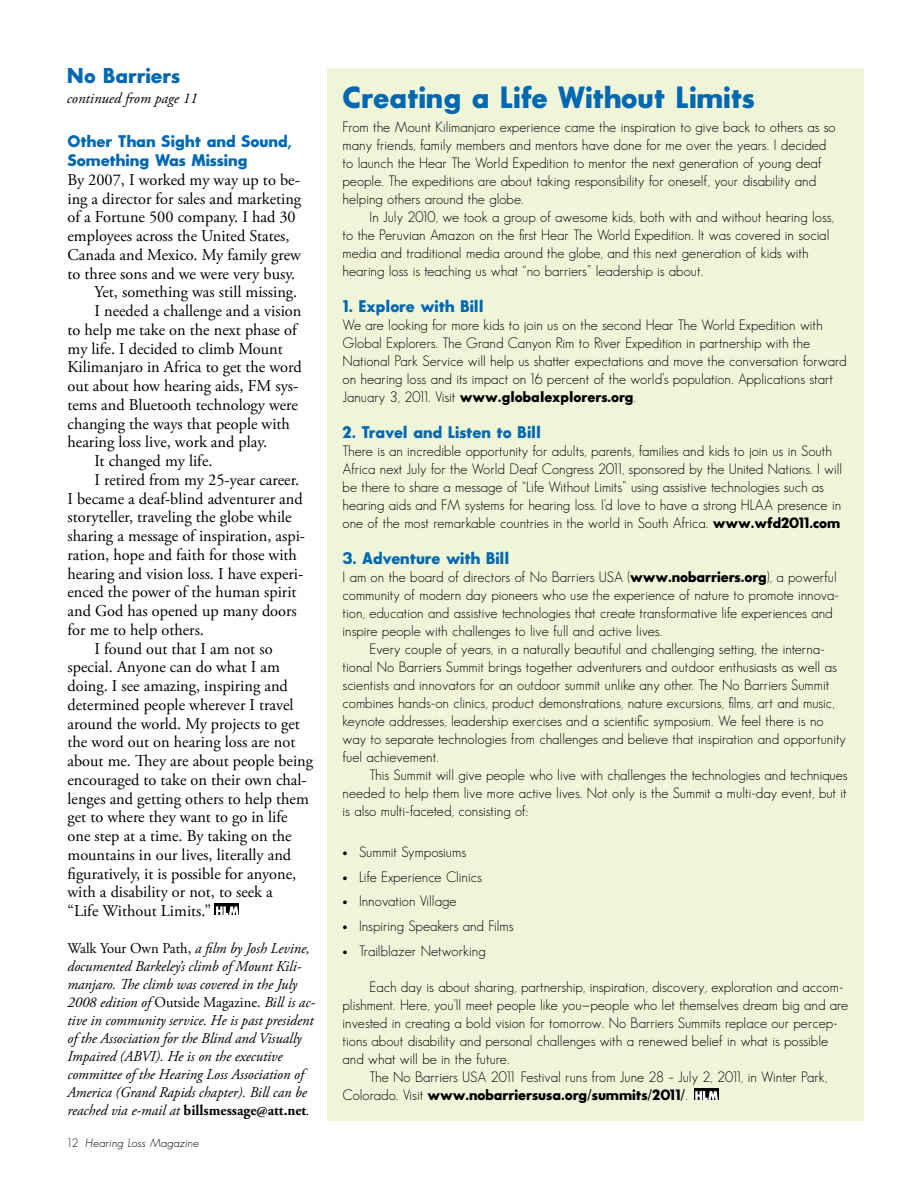
<style>
.page{position:relative;width:918px;height:1188px;background:#fff}
.page>*{position:absolute;margin:0;border:0;box-sizing:border-box;transform-origin:0 0}
.t1{font:700 30px "Sans Serif FLF";color:#0067b1}
.t2{font:700 21px "Sans Serif FLF";color:#0067b1}
.t3{font:16.5px "Adobe Garamond Pro";color:#000}
.t4{font:700 16.5px/18.8px "Sans Serif FLF";color:#0067b1}
.t5{font:italic 15px/18px "Adobe Garamond Pro";color:#000}
.t6{font:14.7px/18px "Sans Serif FLF";color:#000}
.t7{font:italic 12px "Sans Serif FLF";color:#000}
.s1{font-style:normal}
.s2{font-weight:700;font-style:normal}
.s3{font-weight:700}
</style>
<div class="page">
<div style="left:328px;top:68px;width:536px;height:1053px;background:#eff5d8"></div>
<div style="left:215px;top:903px;width:24px;height:12px;background:#000"></div>
<svg style="left:216px;top:906px;width:23px;height:9px"></svg>
<div style="left:694px;top:1088px;width:24px;height:11px;background:#000"></div>
<svg style="left:695px;top:1091px;width:23px;height:9px"></svg>
<h2 class="t2" style="left:67px;top:65px;width:115px">No Barriers</h2>
<p class="t5" style="left:67px;top:89px;width:132px">continued from page 11</p>
<p class="t4" style="left:68px;top:132px;width:225px">Other Than Sight and Sound,<br>Something Was Missing</p>
<p class="t3" style="left:68px;top:170px;width:234px">By 2007, I worked my way up to be-</p>
<p class="t3" style="left:68px;top:189px;width:235px">ing a director for sales and marketing</p>
<p class="t3" style="left:68px;top:207px;width:230px">of a Fortune 500 company. I had 30</p>
<p class="t3" style="left:68px;top:226px;width:224px">employees across the United States,</p>
<p class="t3" style="left:68px;top:245px;width:235px">Canada and Mexico. My family grew</p>
<p class="t3" style="left:68px;top:264px;width:229px">to three sons and we were very busy.</p>
<p class="t3" style="left:95px;top:282px;width:204px">Yet, something was still missing.</p>
<p class="t3" style="left:95px;top:301px;width:208px">I needed a challenge and a vision</p>
<p class="t3" style="left:68px;top:320px;width:231px">to help me take on the next phase of</p>
<p class="t3" style="left:68px;top:339px;width:217px">my life. I decided to climb Mount</p>
<p class="t3" style="left:68px;top:357px;width:236px">Kilimanjaro in Africa to get the word</p>
<p class="t3" style="left:68px;top:376px;width:232px">out about how hearing aids, FM sys-</p>
<p class="t3" style="left:68px;top:395px;width:232px">tems and Bluetooth technology were</p>
<p class="t3" style="left:68px;top:414px;width:224px">changing the ways that people with</p>
<p class="t3" style="left:68px;top:432px;width:201px">hearing loss live, work and play.</p>
<p class="t3" style="left:95px;top:451px;width:120px">It changed my life.</p>
<p class="t3" style="left:95px;top:470px;width:206px">I retired from my 25-year career.</p>
<p class="t3" style="left:68px;top:489px;width:237px">I became a deaf-blind adventurer and</p>
<p class="t3" style="left:68px;top:507px;width:226px">storyteller, traveling the globe while</p>
<p class="t3" style="left:68px;top:526px;width:239px">sharing a message of inspiration, aspi-</p>
<p class="t3" style="left:68px;top:545px;width:231px">ration, hope and faith for those with</p>
<p class="t3" style="left:68px;top:564px;width:237px">hearing and vision loss. I have experi-</p>
<p class="t3" style="left:68px;top:582px;width:231px">enced the power of the human spirit</p>
<p class="t3" style="left:68px;top:601px;width:231px">and God has opened up many doors</p>
<p class="t3" style="left:68px;top:620px;width:138px">for me to help others.</p>
<p class="t3" style="left:95px;top:639px;width:180px">I found out that I am not so</p>
<p class="t3" style="left:68px;top:657px;width:214px">special. Anyone can do what I am</p>
<p class="t3" style="left:68px;top:676px;width:222px">doing. I see amazing, inspiring and</p>
<p class="t3" style="left:68px;top:695px;width:228px">determined people wherever I travel</p>
<p class="t3" style="left:68px;top:714px;width:234px">around the world. My projects to get</p>
<p class="t3" style="left:68px;top:732px;width:229px">the word out on hearing loss are not</p>
<p class="t3" style="left:68px;top:751px;width:247px">about me. They are about people being</p>
<p class="t3" style="left:68px;top:770px;width:241px">encouraged to take on their own chal-</p>
<p class="t3" style="left:68px;top:789px;width:243px">lenges and getting others to help them</p>
<p class="t3" style="left:68px;top:807px;width:222px">get to where they want to go in life</p>
<p class="t3" style="left:68px;top:826px;width:226px">one step at a time. By taking on the</p>
<p class="t3" style="left:68px;top:845px;width:225px">mountains in our lives, literally and</p>
<p class="t3" style="left:68px;top:864px;width:230px">figuratively, it is possible for anyone,</p>
<p class="t3" style="left:68px;top:882px;width:207px">with a disability or not, to seek a</p>
<p class="t3" style="left:68px;top:901px;width:145px">“Life Without Limits.”</p>
<p class="t5" style="left:68px;top:940px;width:249px"><span class="s1">Walk Your Own Path,</span> a film by Josh Levine, documented Barkeley’s climb of Mount Kili&shy;manjaro. The climb was covered in the July 2008 edition of <span class="s1">Outside Magazine.</span> Bill is ac&shy;tive in community service. He is past president of the Association for the Blind and Visually Impaired (ABVI). He is on the executive committee of the Hearing Loss Association of America (Grand Rapids chapter). Bill can be reached via e-mail at <span class="s2">billsmessage@att.net</span>.</p>
<p class="t7" style="left:66px;top:1136px;width:135px"><span class="s1">12</span> Hearing Loss Magazine</p>
<h1 class="t1" style="left:343px;top:81px;width:414px">Creating a Life Without Limits</h1>
<p class="t6" style="left:343px;top:117px;width:495px">From the Mount Kilimanjaro experience came the inspiration to give back to others as so many friends, family members and mentors have done for me over the years. I decided to launch the Hear The World Expedition to mentor the next generation of young deaf people. The expeditions are about taking responsibility for oneself, your disability and helping others around the globe.</p>
<p class="t6" style="left:343px;top:207px;width:493px;text-indent:27px">In July 2010, we took a group of awesome kids, both with and without hearing loss, to the Peruvian Amazon on the first Hear The World Expedition. It was covered in social media and traditional media around the globe, and this next generation of kids with hearing loss is teaching us what “no barriers” leadership is about.</p>
<p class="t4" style="left:343px;top:297px;width:143px">1. Explore with Bill</p>
<p class="t6" style="left:343px;top:315px;width:506px">We are looking for more kids to join us on the second Hear The World Expedition with Global Explorers. The Grand Canyon Rim to River Expedition in partnership with the National Park Service will help us shatter expectations and move the conversation forward on hearing loss and its impact on 16 percent of the world’s population. Applications start January 3, 2011. Visit <span class="s3">www.globalexplorers.org</span>.</p>
<p class="t4" style="left:343px;top:423px;width:200px">2. Travel and Listen to Bill</p>
<p class="t6" style="left:343px;top:441px;width:501px">There is an incredible opportunity for adults, parents, families and kids to join us in South Africa next July for the World Deaf Congress 2011, sponsored by the United Nations. I will be there to share a message of “Life Without Limits” using assistive technologies such as hearing aids and FM systems for hearing loss. I’d love to have a strong HLAA presence in one of the most remarkable countries in the world in South Africa. <span class="s3">www.wfd2011.com</span></p>
<p class="t4" style="left:343px;top:549px;width:168px">3. Adventure with Bill</p>
<p class="t6" style="left:343px;top:567px;width:498px">I am on the board of directors of No Barriers USA (<span class="s3">www.nobarriers.org</span>), a powerful community of modern day pioneers who use the experience of nature to promote innova&shy;tion, education and assistive technologies that create transformative life experiences and inspire people with challenges to live full and active lives.</p>
<p class="t6" style="left:343px;top:639px;width:505px;text-indent:27px">Every couple of years, in a naturally beautiful and challenging setting, the interna&shy;tional No Barriers Summit brings together adventurers and outdoor enthusiasts as well as scientists and innovators for an outdoor summit unlike any other. The No Barriers Summit combines hands-on clinics, product demonstrations, nature excursions, films, art and music, keynote addresses, leadership exercises and a scientific symposium. We feel there is no way to separate technologies from challenges and believe that inspiration and opportunity fuel achievement.</p>
<p class="t6" style="left:343px;top:765px;width:507px;text-align:justify;text-indent:27px">This Summit will give people who live with challenges the technologies and techniques needed to help them live more active lives. Not only is the Summit a multi-day event, but it is also multi-faceted, consisting of:</p>
<p class="t6" style="left:343px;top:843px;width:125px">• Summit Symposiums</p>
<p class="t6" style="left:343px;top:867px;width:141px">• Life Experience Clinics</p>
<p class="t6" style="left:343px;top:892px;width:115px">• Innovation Village</p>
<p class="t6" style="left:343px;top:917px;width:172px">• Inspiring Speakers and Films</p>
<p class="t6" style="left:343px;top:942px;width:145px">• Trailblazer Networking</p>
<p class="t6" style="left:343px;top:978px;width:507px;text-indent:27px">Each day is about sharing, partnership, inspiration, discovery, exploration and accom&shy;plishment. Here, you’ll meet people like you—people who let themselves dream big and are invested in creating a bold vision for tomorrow. No Barriers Summits replace our percep&shy;tions about disability and personal challenges with a renewed belief in what is possible and what will be in the future.</p>
<p class="t6" style="left:343px;top:1068px;width:486px;text-indent:27px">The No Barriers USA 2011 Festival runs from June 28 – July 2, 2011, in Winter Park,<br>Colorado. Visit <span class="s3">www.nobarriersusa.org/summits/2011/</span>.</p>
</div>
